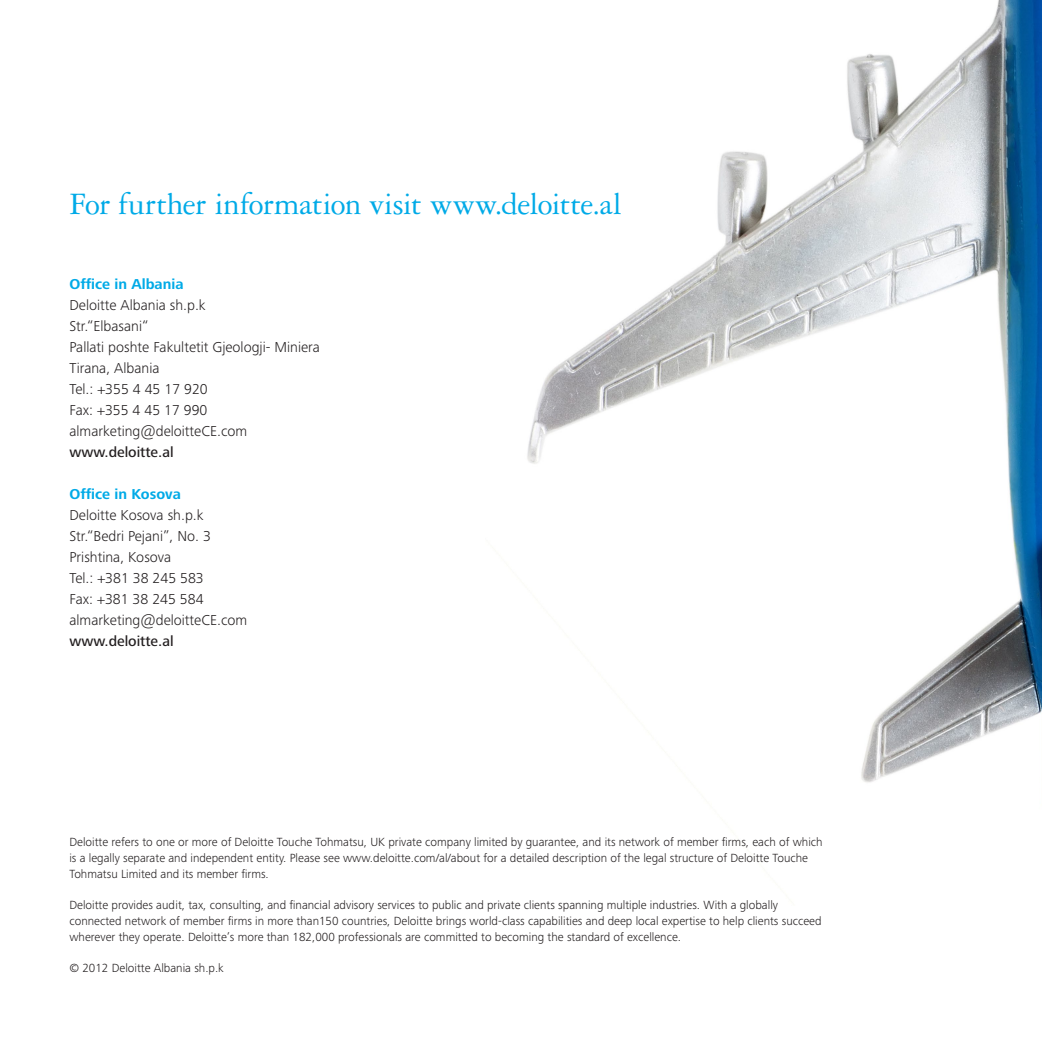
<style>
.page{position:relative;width:1042px;height:1042px;background:#fff}
.page>*{position:absolute;margin:0;border:0;box-sizing:border-box;transform-origin:0 0}
.t1{font:33.25px "Garamond 3 LT Pro";letter-spacing:-.015em;color:#00aae7}
.t2{font:300 14.88px "Frutiger Next Pro";color:#231f20}
.t3{font:500 14.88px "Frutiger Next Pro";color:#231f20}
.t4{font:700 14.88px "Frutiger Next Pro";color:#00aae7}
.t5{font:300 12.25px/15.8px "Frutiger Next Pro";color:#231f20}
</style>
<div class="page">
<img style="left:527px;top:0;width:515px;height:783px">
<p class="t1" style="left:69px;top:185px;width:554px">For further information visit www.deloitte.al</p>
<p class="t4" style="left:69px;top:275px;width:116px">Office in Albania</p>
<p class="t2" style="left:69px;top:296px;width:138px">Deloitte Albania sh.p.k</p>
<p class="t2" style="left:69px;top:317px;width:80px">Str.“Elbasani“</p>
<p class="t2" style="left:69px;top:338px;width:252px">Pallati poshte Fakultetit Gjeologji- Miniera</p>
<p class="t2" style="left:69px;top:359px;width:92px">Tirana, Albania</p>
<p class="t2" style="left:69px;top:380px;width:140px">Tel.: +355 4 45 17 920</p>
<p class="t2" style="left:69px;top:401px;width:140px">Fax: +355 4 45 17 990</p>
<p class="t2" style="left:69px;top:422px;width:179px">almarketing@deloitteCE.com</p>
<p class="t3" style="left:69px;top:443px;width:106px">www.deloitte.al</p>
<p class="t4" style="left:69px;top:485px;width:113px">Office in Kosova</p>
<p class="t2" style="left:69px;top:506px;width:136px">Deloitte Kosova sh.p.k</p>
<p class="t2" style="left:69px;top:527px;width:143px">Str.“Bedri Pejani”, No. 3</p>
<p class="t2" style="left:69px;top:548px;width:103px">Prishtina, Kosova</p>
<p class="t2" style="left:69px;top:569px;width:136px">Tel.: +381 38 245 583</p>
<p class="t2" style="left:69px;top:590px;width:136px">Fax: +381 38 245 584</p>
<p class="t2" style="left:69px;top:611px;width:179px">almarketing@deloitteCE.com</p>
<p class="t3" style="left:69px;top:632px;width:106px">www.deloitte.al</p>
<p class="t5" style="left:69px;top:834px;width:754px">Deloitte refers to one or more of Deloitte Touche Tohmatsu, UK private company limited by guarantee, and its network of member firms, each of which is a legally separate and independent entity. Please see www.deloitte.com/al/about for a detailed description of the legal structure of Deloitte Touche<br>Tohmatsu Limited and its member firms.</p>
<p class="t5" style="left:69px;top:897px;width:753px">Deloitte provides audit, tax, consulting, and financial advisory services to public and private clients spanning multiple industries. With a globally connected network of member firms in more than150 countries, Deloitte brings world-class capabilities and deep local expertise to help clients succeed wherever they operate. Deloitte’s more than 182,000 professionals are committed to becoming the standard of excellence.</p>
<p class="t5" style="left:69px;top:960px;width:156px">© 2012 Deloitte Albania sh.p.k</p>
</div>
